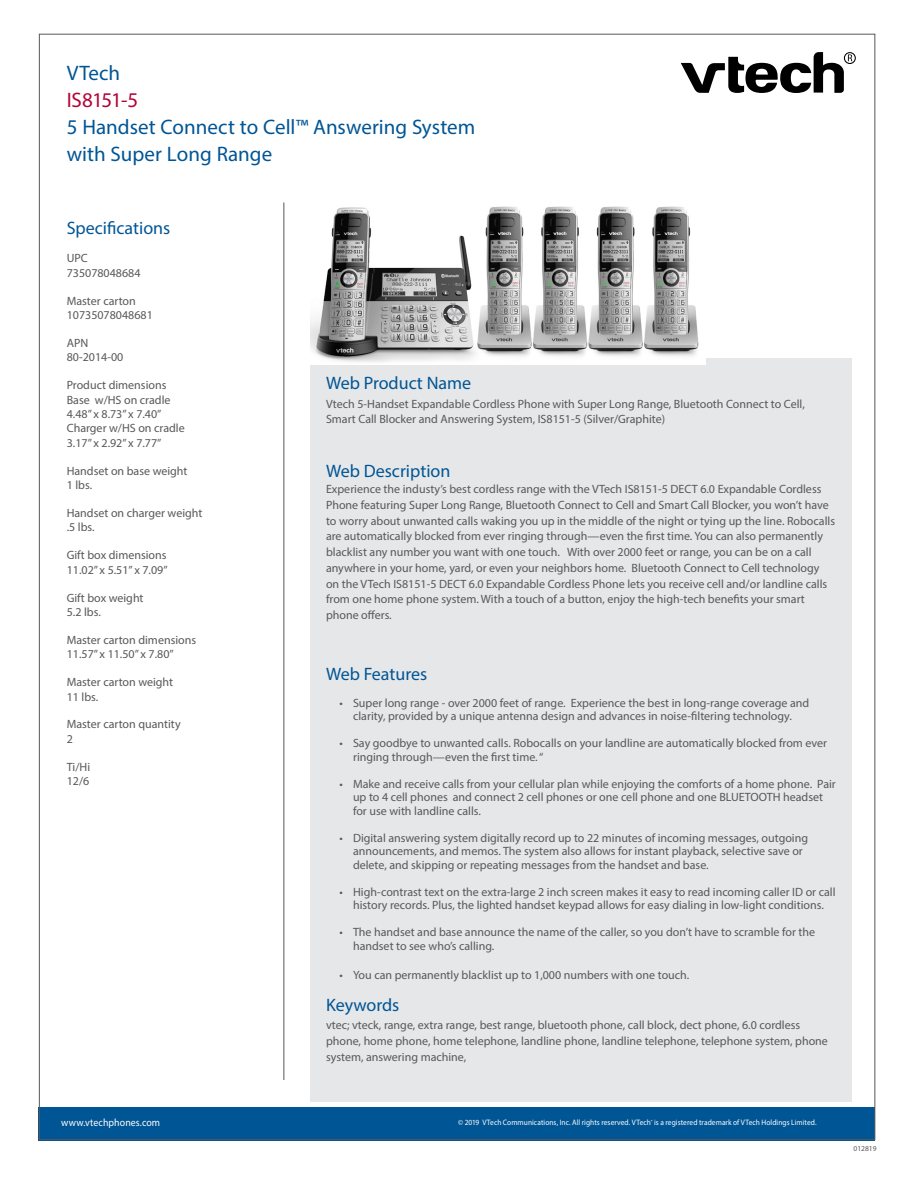
<style>
.page{position:relative;width:918px;height:1188px;background:#fff}
.page>*{position:absolute;margin:0;border:0;box-sizing:border-box;transform-origin:0 0}
.product_name{font:21px/27px "Myriad Pro";letter-spacing:.005em;color:#005595}
.product_name-2{font:21px "Myriad Pro";letter-spacing:-.04em;color:#b30437}
.t1{font:18px "Myriad Pro";color:#005595}
.t2{font:12px/14.4px "Myriad Pro";color:#57585a}
.t3{font:10.5px "Myriad Pro";letter-spacing:.01em;color:#fff;scale:.94 1}
.t4{font:7.8px "Myriad Pro";letter-spacing:.01em;color:#fff;scale:.94 1}
.t5{font:7.5px "Myriad Pro";color:#57585a}
</style>
<div class="page">
<div style="left:39px;top:1107px;width:836px;height:33px;background:#005595"></div>
<hr style="left:283px;top:202px;width:1px;height:878px;background:#57585a">
<svg style="left:681px;top:52px;width:175px;height:41px"></svg>
<div style="left:311px;top:358px;width:541px;height:744px;background:#e6e7e9"></div>
<img style="left:310px;top:206px;width:395px;height:158px">
<p class="product_name" style="left:67px;top:59px;width:55px">VTech</p>
<p class="product_name-2" style="left:67px;top:87px;width:73px">IS8151-5</p>
<p class="product_name" style="left:67px;top:113px;width:410px">5 Handset Connect to Cell™ Answering System with Super Long Range</p>
<p class="t1" style="left:67px;top:217px;width:105px">Specifications</p>
<p class="t2" style="left:67px;top:251px;width:75px">UPC<br>735078048684</p>
<p class="t2" style="left:67px;top:293px;width:88px">Master carton<br>10735078048681</p>
<p class="t2" style="left:67px;top:335px;width:58px">APN<br>80-2014-00</p>
<p class="t2" style="left:67px;top:378px;width:120px">Product dimensions<br>Base w/HS on cradle<br>4.48” x 8.73” x 7.40”<br>Charger w/HS on cradle<br>3.17” x 2.92” x 7.77”</p>
<p class="t2" style="left:67px;top:463px;width:122px">Handset on base weight<br>1 lbs.</p>
<p class="t2" style="left:67px;top:505px;width:137px">Handset on charger weight .5 lbs.</p>
<p class="t2" style="left:67px;top:548px;width:102px">Gift box dimensions<br>11.02” x 5.51” x 7.09”</p>
<p class="t2" style="left:67px;top:590px;width:78px">Gift box weight<br>5.2 lbs.</p>
<p class="t2" style="left:67px;top:632px;width:131px">Master carton dimensions<br>11.57” x 11.50” x 7.80”</p>
<p class="t2" style="left:67px;top:675px;width:108px">Master carton weight<br>11 lbs.</p>
<p class="t2" style="left:67px;top:717px;width:115px">Master carton quantity<br>2</p>
<p class="t2" style="left:67px;top:759px;width:25px">Ti/Hi<br>12/6</p>
<p class="t3" style="left:61px;top:1116px;width:107px">www.vtechphones.com</p>
<p class="t1" style="left:326px;top:372px;width:147px">Web Product Name</p>
<p class="t2" style="left:326px;top:395px;width:480px;line-height:15.8px">Vtech 5-Handset Expandable Cordless Phone with Super Long Range, Bluetooth Connect to Cell,<br>Smart Call Blocker and Answering System, IS8151-5 (Silver/Graphite)</p>
<p class="t1" style="left:326px;top:460px;width:126px">Web Description</p>
<p class="t2" style="left:326px;top:481px;width:511px;line-height:15.8px">Experience the industy’s best cordless range with the VTech IS8151-5 DECT 6.0 Expandable Cordless Phone featuring Super Long Range, Bluetooth Connect to Cell and Smart Call Blocker, you won’t have to worry about unwanted calls waking you up in the middle of the night or tying up the line. Robocalls are automatically blocked from ever ringing through—even the first time. You can also permanently blacklist any number you want with one touch. With over 2000 feet or range, you can be on a call anywhere in your home, yard, or even your neighbors home. Bluetooth Connect to Cell technology on the VTech IS8151-5 DECT 6.0 Expandable Cordless Phone lets you receive cell and/or landline calls from one home phone system. With a touch of a button, enjoy the high-tech benefits your smart phone offers.</p>
<p class="t1" style="left:326px;top:663px;width:103px">Web Features</p>
<p class="t2" style="left:340px;top:696px;width:471px;line-height:13.5px;text-align:center">• Super long range - over 2000 feet of range. Experience the best in long-range coverage and clarity, provided by a unique antenna design and advances in noise-filtering technology.</p>
<p class="t2" style="left:353px;top:736px;width:476px;line-height:13.5px;text-indent:-14px">• Say goodbye to unwanted calls. Robocalls on your landline are automatically blocked from ever ringing through—even the first time. “</p>
<p class="t2" style="left:353px;top:777px;width:484px;line-height:13.5px;text-indent:-14px">• Make and receive calls from your cellular plan while enjoying the comforts of a home phone. Pair up to 4 cell phones and connect 2 cell phones or one cell phone and one BLUETOOTH headset for use with landline calls.</p>
<p class="t2" style="left:353px;top:831px;width:457px;line-height:13.5px;text-indent:-14px">• Digital answering system digitally record up to 22 minutes of incoming messages, outgoing announcements, and memos. The system also allows for instant playback, selective save or delete, and skipping or repeating messages from the handset and base.</p>
<p class="t2" style="left:340px;top:885px;width:498px;line-height:13.5px;text-align:center">• High-contrast text on the extra-large 2 inch screen makes it easy to read incoming caller ID or call history records. Plus, the lighted handset keypad allows for easy dialing in low-light conditions.</p>
<p class="t2" style="left:353px;top:925px;width:464px;line-height:13.5px;text-indent:-14px">• The handset and base announce the name of the caller, so you don’t have to scramble for the handset to see who’s calling.</p>
<p class="t2" style="left:340px;top:968px;width:351px">• You can permanently blacklist up to 1,000 numbers with one touch.</p>
<p class="t1" style="left:326px;top:993px;width:75px">Keywords</p>
<p class="t2" style="left:326px;top:1017px;width:503px;line-height:15.8px">vtec; vteck, range, extra range, best range, bluetooth phone, call block, dect phone, 6.0 cordless phone, home phone, home telephone, landline phone, landline telephone, telephone system, phone system, answering machine,</p>
<p class="t4" style="left:458px;top:1118px;width:383px">© 2019 VTech Communications, Inc. All rights reserved. VTech<sup>®</sup> is a registered trademark of VTech Holdings Limited.</p>
<p class="t5" style="left:854px;top:1144px;width:25px">012819</p>
</div>
